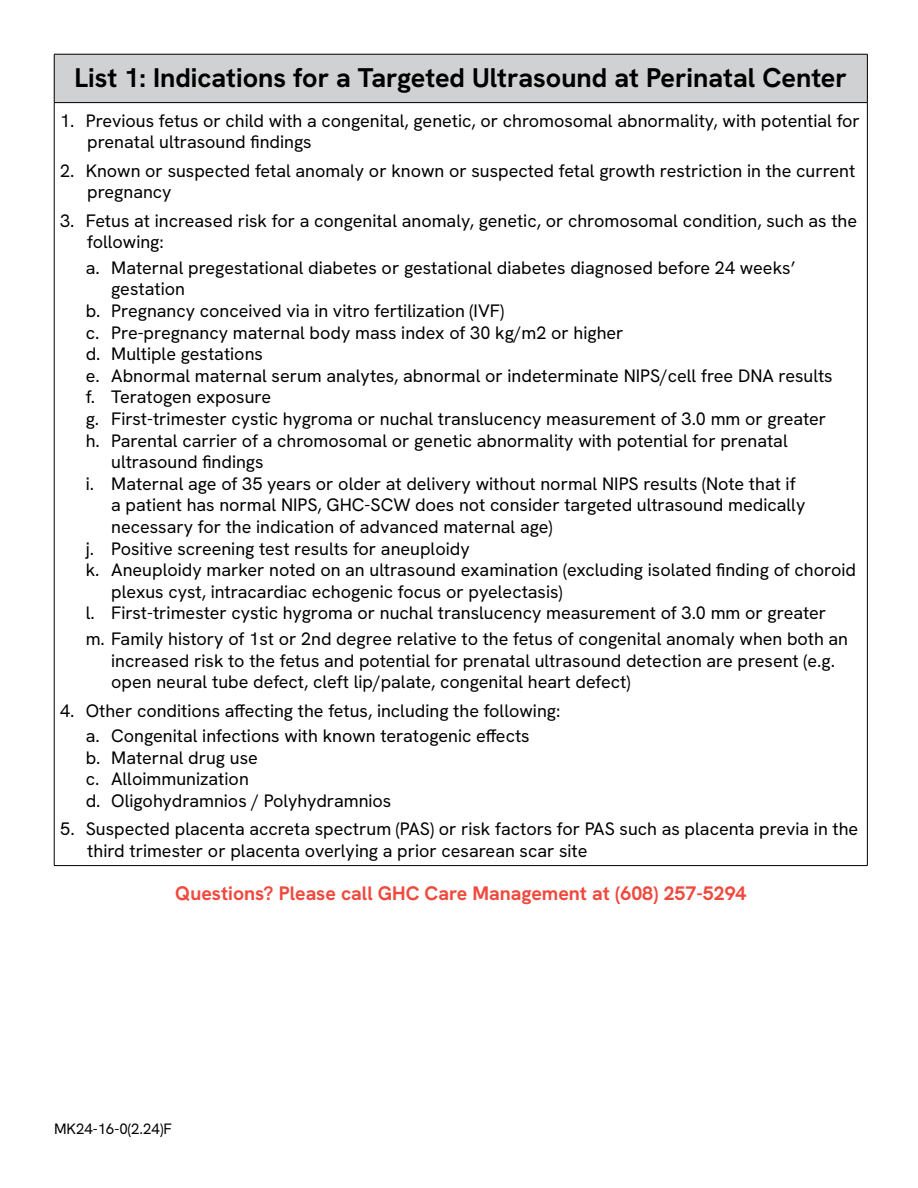
<style>
.page{position:relative;width:918px;height:1188px;background:#fff}
.page>*{position:absolute;margin:0;border:0;box-sizing:border-box;transform-origin:0 0}
.t1{font:700 27px "Hanken Grotesk";color:#000}
.t2{font:700 19.5px "Hanken Grotesk";color:#f0493e}
.t3{font:18px/21.6px "Hanken Grotesk";color:#000}
.t4{font:15px "Hanken Grotesk";color:#000}
</style>
<div class="page">
<div style="left:54px;top:54px;width:813px;height:49px;background:#cfd1d2"></div>
<hr style="left:54px;top:54px;width:814px;height:1px;background:#000">
<hr style="left:54px;top:54px;width:1px;height:48px;background:#000">
<hr style="left:867px;top:54px;width:1px;height:48px;background:#000">
<hr style="left:54px;top:102px;width:814px;height:1px;background:#000">
<hr style="left:54px;top:103px;width:1px;height:762px;background:#000">
<hr style="left:867px;top:103px;width:1px;height:762px;background:#000">
<hr style="left:54px;top:865px;width:814px;height:1px;background:#000">
<h1 class="t1" style="left:75px;top:60px;width:774px">List 1: Indications for a Targeted Ultrasound at Perinatal Center</h1>
<p class="t3" style="left:87px;top:109px;width:774px;text-indent:-27px">1. Previous fetus or child with a congenital, genetic, or chromosomal abnormality, with potential for prenatal ultrasound findings</p>
<p class="t3" style="left:87px;top:159px;width:770px;text-indent:-27px">2. Known or suspected fetal anomaly or known or suspected fetal growth restriction in the current pregnancy</p>
<p class="t3" style="left:87px;top:209px;width:771px;text-indent:-27px">3. Fetus at increased risk for a congenital anomaly, genetic, or chromosomal condition, such as the following:</p>
<p class="t3" style="left:86px;top:256px;width:711px">a. Maternal pregestational diabetes or gestational diabetes diagnosed before 24 weeks’</p>
<p class="t3" style="left:111px;top:278px;width:75px">gestation</p>
<p class="t3" style="left:86px;top:300px;width:420px">b. Pregnancy conceived via in vitro fertilization (IVF)</p>
<p class="t3" style="left:86px;top:321px;width:539px">c. Pre-pregnancy maternal body mass index of 30 kg/m2 or higher</p>
<p class="t3" style="left:86px;top:343px;width:179px">d. Multiple gestations</p>
<p class="t3" style="left:86px;top:364px;width:749px">e. Abnormal maternal serum analytes, abnormal or indeterminate NIPS/cell free DNA results</p>
<p class="t3" style="left:86px;top:386px;width:187px">f. Teratogen exposure</p>
<p class="t3" style="left:86px;top:408px;width:742px">g. First-trimester cystic hygroma or nuchal translucency measurement of 3.0 mm or greater</p>
<p class="t3" style="left:86px;top:429px;width:704px">h. Parental carrier of a chromosomal or genetic abnormality with potential for prenatal</p>
<p class="t3" style="left:111px;top:451px;width:154px">ultrasound findings</p>
<p class="t3" style="left:86px;top:472px;width:712px">i. Maternal age of 35 years or older at delivery without normal NIPS results (Note that if</p>
<p class="t3" style="left:111px;top:494px;width:696px">a patient has normal NIPS, GHC-SCW does not consider targeted ultrasound medically</p>
<p class="t3" style="left:111px;top:516px;width:443px">necessary for the indication of advanced maternal age)</p>
<p class="t3" style="left:86px;top:537px;width:386px">j. Positive screening test results for aneuploidy</p>
<p class="t3" style="left:86px;top:559px;width:772px">k. Aneuploidy marker noted on an ultrasound examination (excluding isolated finding of choroid</p>
<p class="t3" style="left:111px;top:580px;width:453px">plexus cyst, intracardiac echogenic focus or pyelectasis)</p>
<p class="t3" style="left:86px;top:602px;width:742px">l. First-trimester cystic hygroma or nuchal translucency measurement of 3.0 mm or greater</p>
<p class="t3" style="left:111px;top:628px;width:738px;text-indent:-26px">m. Family history of 1st or 2nd degree relative to the fetus of congenital anomaly when both an increased risk to the fetus and potential for prenatal ultrasound detection are present (e.g. open neural tube defect, cleft lip/palate, congenital heart defect)</p>
<p class="t3" style="left:60px;top:697px;width:502px;line-height:25.5px;text-align:center">4. Other conditions affecting the fetus, including the following: a. Congenital infections with known teratogenic effects</p>
<p class="t3" style="left:86px;top:746px;width:307px">b. Maternal drug use<br>c. Alloimmunization<br>d. Oligohydramnios / Polyhydramnios</p>
<p class="t3" style="left:87px;top:818px;width:773px;text-indent:-27px">5. Suspected placenta accreta spectrum (PAS) or risk factors for PAS such as placenta previa in the third trimester or placenta overlying a prior cesarean scar site</p>
<p class="t2" style="left:175px;top:881px;width:573px">Questions? Please call GHC Care Management at (608) 257-5294</p>
<p class="t4" style="left:54px;top:1119px;width:119px">MK24-16-0(2.24)F</p>
</div>
